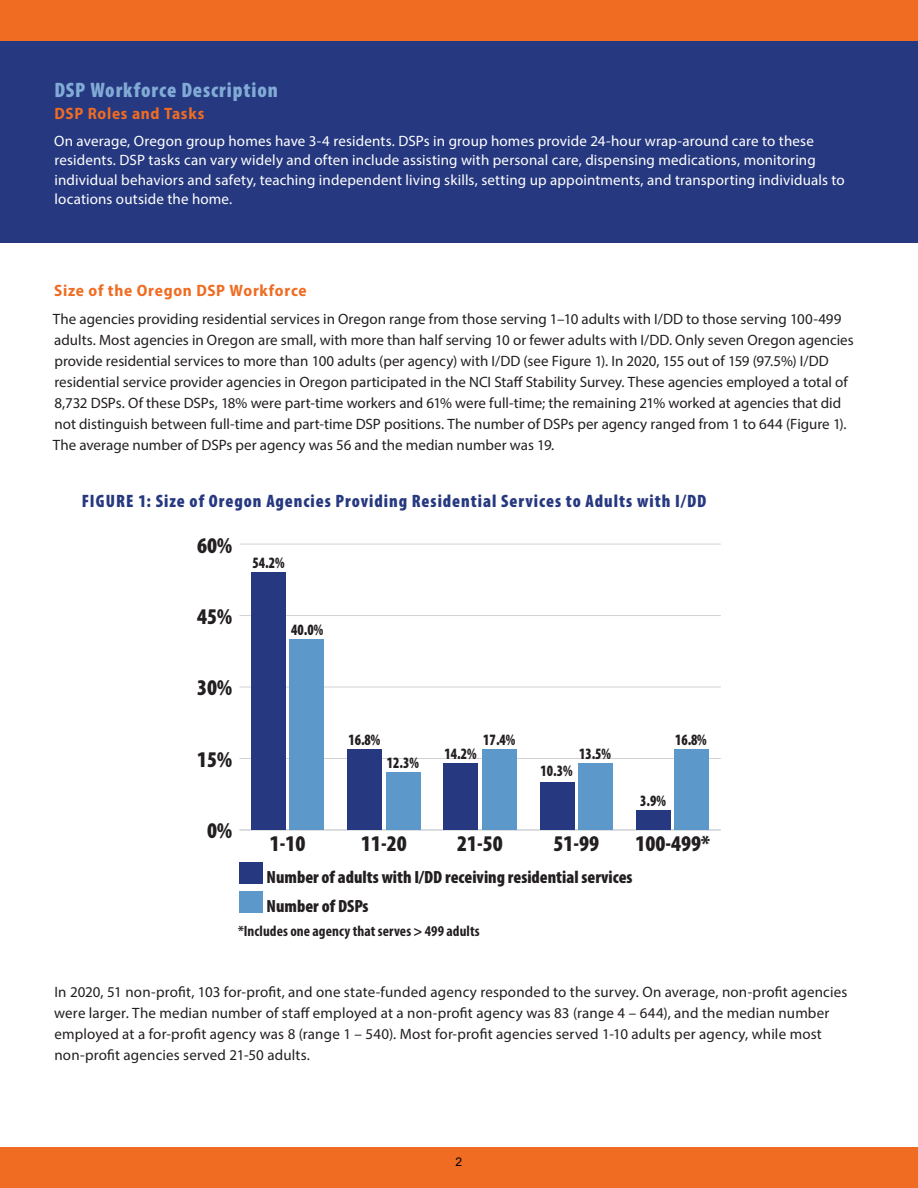
<style>
.page{position:relative;width:918px;height:1188px;background:#fff}
.page>*{position:absolute;margin:0;border:0;box-sizing:border-box;transform-origin:0 0}
.t1{font:900 condensed 22.5px "Myriad Pro";color:#231f20}
.t2{font:900 condensed 21px "Myriad Pro";letter-spacing:.045em;color:#81abd6}
.t3{font:900 condensed 18px "Myriad Pro";letter-spacing:.055em;color:#26387f}
.t4{font:900 condensed 17.7px "Myriad Pro";color:#231f20}
.t5{font:700 semi-condensed 16.5px "Myriad Pro";letter-spacing:.04em;color:#ef6c22}
.t6{font:900 condensed 15.9px "Myriad Pro";color:#231f20;scale:.9 1}
.t7{font:15px/21px "Myriad Pro";color:#231f20}
.t8{font:15px/19.5px "Myriad Pro";letter-spacing:.01em;color:#fff}
.t9{font:700 condensed 15px "Myriad Pro";letter-spacing:.005em;color:#231f20}
.t10{font:12px "Arial";color:#000}
</style>
<div class="page">
<div style="left:0;top:1148px;width:918px;height:40px;background:#ef6c22"></div>
<div style="left:0;top:0;width:918px;height:243px;background:#26387f"></div>
<div style="left:0;top:0;width:918px;height:40px;background:#ef6c22"></div>
<hr style="left:239px;top:830px;width:482px;height:1px;background:#d1d2d4">
<hr style="left:239px;top:758px;width:482px;height:1px;background:#d1d2d4">
<hr style="left:239px;top:687px;width:482px;height:1px;background:#d1d2d4">
<hr style="left:239px;top:615px;width:482px;height:1px;background:#d1d2d4">
<hr style="left:239px;top:544px;width:482px;height:1px;background:#d1d2d4">
<div style="left:290px;top:639px;width:34px;height:191px;background:#5d98cb"></div>
<div style="left:386px;top:773px;width:34px;height:57px;background:#5d98cb"></div>
<div style="left:482px;top:749px;width:35px;height:81px;background:#5d98cb"></div>
<div style="left:578px;top:763px;width:35px;height:67px;background:#5d98cb"></div>
<div style="left:675px;top:749px;width:34px;height:81px;background:#5d98cb"></div>
<div style="left:251px;top:573px;width:35px;height:257px;background:#26387f"></div>
<div style="left:347px;top:749px;width:35px;height:81px;background:#26387f"></div>
<div style="left:444px;top:763px;width:34px;height:67px;background:#26387f"></div>
<div style="left:540px;top:782px;width:34px;height:48px;background:#26387f"></div>
<div style="left:636px;top:811px;width:35px;height:19px;background:#26387f"></div>
<div style="left:240px;top:891px;width:23px;height:21px;background:#5d98cb"></div>
<div style="left:239px;top:862px;width:24px;height:21px;background:#26387f"></div>
<p class="t2" style="left:55px;top:76px;width:225px">DSP Workforce Description</p>
<p class="t5" style="left:55px;top:103px;width:151px">DSP Roles and Tasks</p>
<p class="t8" style="left:54px;top:130px;width:792px">On average, Oregon group homes have 3-4 residents. DSPs in group homes provide 24-hour wrap-around care to these residents. DSP tasks can vary widely and often include assisting with personal care, dispensing medications, monitoring individual behaviors and safety, teaching independent living skills, setting up appointments, and transporting individuals to locations outside the home.</p>
<p class="t5" style="left:54px;top:280px;width:254px">Size of the Oregon DSP Workforce</p>
<p class="t7" style="left:53px;top:308px;width:802px">The agencies providing residential services in Oregon range from those serving 1–10 adults with I/DD to those serving 100-499 adults. Most agencies in Oregon are small, with more than half serving 10 or fewer adults with I/DD. Only seven Oregon agencies provide residential services to more than 100 adults (per agency) with I/DD (see Figure 1). In 2020, 155 out of 159 (97.5%) I/DD residential service provider agencies in Oregon participated in the NCI Staff Stability Survey. These agencies employed a total of 8,732 DSPs. Of these DSPs, 18% were part-time workers and 61% were full-time; the remaining 21% worked at agencies that did not distinguish between full-time and part-time DSP positions. The number of DSPs per agency ranged from 1 to 644 (Figure 1).<br>The average number of DSPs per agency was 56 and the median number was 19.</p>
<p class="t3" style="left:82px;top:489px;width:626px">FIGURE 1: Size of Oregon Agencies Providing Residential Services to Adults with I/DD</p>
<h1 class="t1" style="left:197px;top:531px;width:36px">60%</h1>
<h1 class="t1" style="left:197px;top:602px;width:36px">45%</h1>
<h1 class="t1" style="left:197px;top:674px;width:36px">30%</h1>
<h1 class="t1" style="left:197px;top:745px;width:36px">15%</h1>
<h1 class="t1" style="left:207px;top:816px;width:26px">0%</h1>
<p class="t6" style="left:253px;top:553px;width:37px">54.2%</p>
<p class="t6" style="left:291px;top:620px;width:37px">40.0%</p>
<p class="t6" style="left:483px;top:729px;width:37px">17.4%</p>
<p class="t6" style="left:348px;top:729px;width:37px">16.8%</p>
<p class="t6" style="left:675px;top:729px;width:37px">16.8%</p>
<p class="t6" style="left:387px;top:753px;width:37px">12.3%</p>
<p class="t6" style="left:445px;top:743px;width:37px">14.2%</p>
<p class="t6" style="left:579px;top:743px;width:37px">13.5%</p>
<p class="t6" style="left:541px;top:760px;width:37px">10.3%</p>
<p class="t6" style="left:640px;top:791px;width:30px">3.9%</p>
<h1 class="t1" style="left:270px;top:829px;width:37px">1-10</h1>
<h1 class="t1" style="left:361px;top:829px;width:47px">11-20</h1>
<h1 class="t1" style="left:457px;top:829px;width:47px">21-50</h1>
<h1 class="t1" style="left:554px;top:829px;width:47px">51-99</h1>
<h1 class="t1" style="left:635px;top:829px;width:76px">100-499*</h1>
<p class="t4" style="left:267px;top:866px;width:368px">Number of adults with I/DD receiving residential services</p>
<p class="t4" style="left:267px;top:895px;width:103px">Number of DSPs</p>
<p class="t9" style="left:238px;top:922px;width:243px">*Includes one agency that serves &gt; 499 adults</p>
<p class="t7" style="left:54px;top:981px;width:795px">In 2020, 51 non-profit, 103 for-profit, and one state-funded agency responded to the survey. On average, non-profit agencies were larger. The median number of staff employed at a non-profit agency was 83 (range 4 – 644), and the median number employed at a for-profit agency was 8 (range 1 – 540). Most for-profit agencies served 1-10 adults per agency, while most non-profit agencies served 21-50 adults.</p>
<p class="t10" style="left:456px;top:1154px;width:8px">2</p>
</div>
